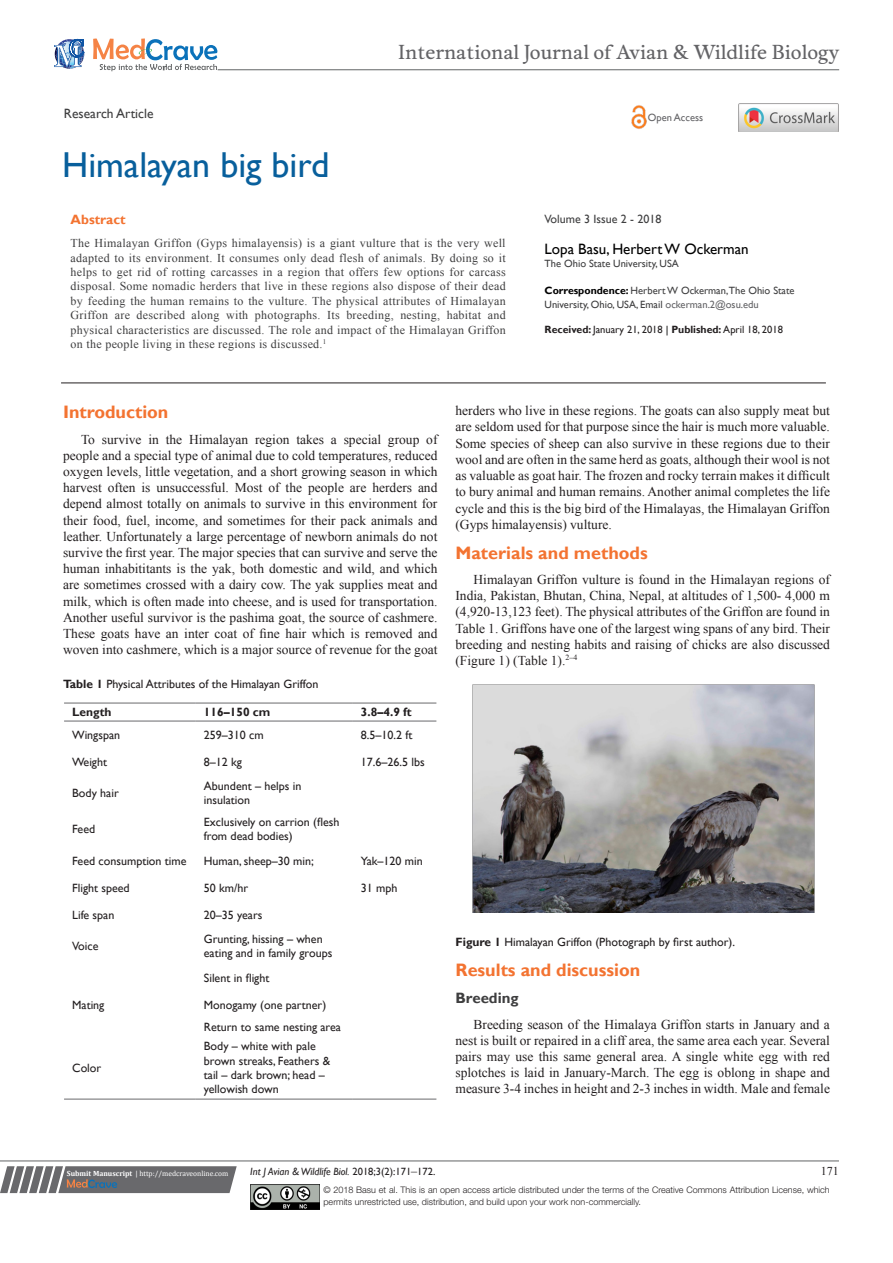
<style>
.page{position:relative;width:893px;height:1263px;background:#fff}
.page>*{position:absolute;margin:0;border:0;box-sizing:border-box;transform-origin:0 0}
.t1{font:36px "Gill Sans";color:#085f9c}
.t2{font:18.6px "Musee";color:#636366}
.List_Paragraph{font:700 18px "Gill Sans";color:#f37331}
.t3{font:15px "Gill Sans";color:#000}
.t4{font:700 15px "Gill Sans";color:#3e3e3f}
.t5{font:13.5px/16.2px "Times New Roman";color:#231f20;text-align:justify}
.t6{font:13.5px "Gill Sans";color:#3e3e3f}
.t7{font:700 13.5px "Gill Sans";color:#f37331}
.t8{font:12px/14.4px "Times New Roman";letter-spacing:.025em;color:#3e3e3f;text-align:justify}
.t9{font:12px/14.4px "Gill Sans";color:#231f20}
.t10{font:700 12px "Gill Sans";color:#231f20}
.t11{font:12px "Gill Sans";color:#3e3e3f}
.t12{font:12px "Times New Roman";color:#231f20}
.t13{font:10.5px/13.5px "Gill Sans";color:#3e3e3f}
.t14{font:10.5px "Gill Sans";color:#231f20}
.t15{font:italic 10.5px "Gill Sans";color:#231f20}
.t16{font:10.5px "Gill Sans";color:#636366}
.t17{font:300 9px/12px "Helvetica Neue LT Std";color:#231f20}
.t18{font:7.5px "Cambria";color:#fff}
.s1{font-weight:700;color:#000}
.s2{color:#636366}
.s3{font-weight:700}
.s4{color:#000}
.s5{font-style:normal}
.s6{font-family:"Times New Roman";font-style:normal;font-size:12px}
</style>
<div class="page">
<svg style="left:0;top:1166px;width:237px;height:27px;background:#78787a"></svg>
<hr style="left:0;top:1161px;width:839px;height:1px;background:#626465">
<hr style="left:61px;top:383px;width:765px;height:1px;background:#231f20">
<img style="left:250px;top:1185px;width:69px;height:24px">
<svg style="left:54px;top:39px;width:30px;height:30px"></svg>
<svg style="left:93px;top:38px;width:124px;height:33px"></svg>
<hr style="left:218px;top:70px;width:621px;height:1px;background:#626465">
<img style="left:631px;top:105px;width:16px;height:24px">
<img style="left:739px;top:104px;width:99px;height:28px">
<hr style="left:64px;top:703px;width:132px;height:1px;background:#69696c">
<hr style="left:196px;top:703px;width:157px;height:1px;background:#69696c">
<hr style="left:353px;top:703px;width:83px;height:1px;background:#69696c">
<hr style="left:64px;top:721px;width:132px;height:1px;background:#69696c">
<hr style="left:196px;top:721px;width:157px;height:1px;background:#69696c">
<hr style="left:353px;top:721px;width:83px;height:1px;background:#69696c">
<hr style="left:64px;top:1099px;width:132px;height:1px;background:#69696c">
<hr style="left:196px;top:1099px;width:157px;height:1px;background:#69696c">
<hr style="left:353px;top:1099px;width:83px;height:1px;background:#69696c">
<img style="left:472px;top:685px;width:342px;height:228px">
<p class="t6" style="left:64px;top:105px;width:91px">Research Article</p>
<p class="t1" style="left:62px;top:144px;width:269px">Himalayan big bird</p>
<p class="t2" style="left:398px;top:41px;width:442px">International Journal of Avian &amp; Wildlife Biology</p>
<p class="t16" style="left:648px;top:112px;width:57px">Open Access</p>
<p class="t7" style="left:71px;top:211px;width:57px">Abstract</p>
<p class="t8" style="left:71px;top:236px;width:437px">The Himalayan Griffon (Gyps himalayensis) is a giant vulture that is the very well adapted to its environment. It consumes only dead flesh of animals. By doing so it helps to get rid of rotting carcasses in a region that offers few options for carcass disposal. Some nomadic herders that live in these regions also dispose of their dead by feeding the human remains to the vulture. The physical attributes of Himalayan Griffon are described along with photographs. Its breeding, nesting, habitat and physical characteristics are discussed. The role and impact of the Himalayan Griffon on the people living in these regions is discussed.<sup>1</sup></p>
<p class="t11" style="left:545px;top:212px;width:118px">Volume 3 Issue 2 - 2018</p>
<p class="t3" style="left:545px;top:240px;width:206px">Lopa Basu, Herbert W Ockerman</p>
<p class="t13" style="left:545px;top:257px;width:136px">The Ohio State University, USA</p>
<p class="t13" style="left:545px;top:284px;width:252px"><span class="s1">Correspondence:</span> Herbert W Ockerman,The Ohio State<br>University, Ohio, USA, Email <span class="s2">ockerman.2@osu.edu</span></p>
<p class="t14" style="left:545px;top:323px;width:240px"><span class="s3">Received:</span> January 21, 2018 <span class="s4">|</span> <span class="s3">Published:</span> April 18, 2018</p>
<p class="List_Paragraph" style="left:63px;top:401px;width:107px">Introduction</p>
<p class="t5" style="left:63px;top:431px;width:376px;text-indent:18px">To survive in the Himalayan region takes a special group of people and a special type of animal due to cold temperatures, reduced oxygen levels, little vegetation, and a short growing season in which harvest often is unsuccessful. Most of the people are herders and depend almost totally on animals to survive in this environment for their food, fuel, income, and sometimes for their pack animals and leather. Unfortunately a large percentage of newborn animals do not survive the first year. The major species that can survive and serve the human inhabititants is the yak, both domestic and wild, and which are sometimes crossed with a dairy cow. The yak supplies meat and milk, which is often made into cheese, and is used for transportation.<br>Another useful survivor is the pashima goat, the source of cashmere.<br>These goats have an inter coat of fine hair which is removed and woven into cashmere, which is a major source of revenue for the goat</p>
<p class="t9" style="left:63px;top:677px;width:257px"><span class="s3">Table 1</span> Physical Attributes of the Himalayan Griffon</p>
<p class="t10" style="left:72px;top:705px;width:41px">Length</p>
<p class="t10" style="left:204px;top:705px;width:68px">116–150 cm</p>
<p class="t10" style="left:361px;top:705px;width:52px">3.8–4.9 ft</p>
<p class="t9" style="left:72px;top:728px;width:49px">Wingspan</p>
<p class="t9" style="left:204px;top:728px;width:61px">259–310 cm</p>
<p class="t9" style="left:361px;top:728px;width:53px">8.5–10.2 ft</p>
<p class="t9" style="left:72px;top:755px;width:36px">Weight</p>
<p class="t9" style="left:204px;top:755px;width:40px">8–12 kg</p>
<p class="t9" style="left:361px;top:755px;width:65px">17.6–26.5 lbs</p>
<p class="t9" style="left:72px;top:786px;width:48px">Body hair</p>
<p class="t9" style="left:204px;top:779px;width:99px">Abundent – helps in insulation</p>
<p class="t9" style="left:72px;top:822px;width:25px">Feed</p>
<p class="t9" style="left:204px;top:815px;width:137px">Exclusively on carrion (flesh from dead bodies)</p>
<p class="t9" style="left:72px;top:854px;width:116px">Feed consumption time</p>
<p class="t9" style="left:204px;top:854px;width:111px">Human, sheep–30 min;</p>
<p class="t9" style="left:361px;top:854px;width:63px">Yak–120 min</p>
<p class="t9" style="left:72px;top:881px;width:59px">Flight speed</p>
<p class="t9" style="left:204px;top:881px;width:46px">50 km/hr</p>
<p class="t9" style="left:361px;top:881px;width:38px">31 mph</p>
<p class="t9" style="left:72px;top:908px;width:44px">Life span</p>
<p class="t9" style="left:204px;top:908px;width:60px">20–35 years</p>
<p class="t9" style="left:72px;top:939px;width:28px">Voice</p>
<p class="t9" style="left:204px;top:932px;width:130px">Grunting, hissing – when eating and in family groups</p>
<p class="t9" style="left:204px;top:971px;width:67px">Silent in flight</p>
<p class="t9" style="left:72px;top:998px;width:34px">Mating</p>
<p class="t9" style="left:204px;top:998px;width:124px">Monogamy (one partner)</p>
<p class="t9" style="left:204px;top:1020px;width:139px">Return to same nesting area</p>
<p class="t9" style="left:72px;top:1061px;width:31px">Color</p>
<p class="t9" style="left:204px;top:1039px;width:128px">Body – white with pale brown streaks, Feathers &amp; tail – dark brown; head – yellowish down</p>
<p class="t5" style="left:455px;top:402px;width:376px">herders who live in these regions. The goats can also supply meat but are seldom used for that purpose since the hair is much more valuable.<br>Some species of sheep can also survive in these regions due to their wool and are often in the same herd as goats, although their wool is not as valuable as goat hair. The frozen and rocky terrain makes it difficult to bury animal and human remains. Another animal completes the life cycle and this is the big bird of the Himalayas, the Himalayan Griffon (Gyps himalayensis) vulture.</p>
<p class="List_Paragraph" style="left:455px;top:542px;width:194px">Materials and methods</p>
<p class="t5" style="left:455px;top:571px;width:376px;text-indent:18px">Himalayan Griffon vulture is found in the Himalayan regions of India, Pakistan, Bhutan, China, Nepal, at altitudes of 1,500- 4,000 m (4,920-13,123 feet). The physical attributes of the Griffon are found in Table 1. Griffons have one of the largest wing spans of any bird. Their breeding and nesting habits and raising of chicks are also discussed (Figure 1) (Table 1).<sup>2–4</sup></p>
<p class="t9" style="left:455px;top:935px;width:281px"><span class="s3">Figure 1</span> Himalayan Griffon (Photograph by first author).</p>
<p class="List_Paragraph" style="left:455px;top:959px;width:186px">Results and discussion</p>
<p class="t4" style="left:455px;top:989px;width:65px">Breeding</p>
<p class="t5" style="left:455px;top:1016px;width:376px;text-indent:18px">Breeding season of the Himalaya Griffon starts in January and a nest is built or repaired in a cliff area, the same area each year. Several pairs may use this same general area. A single white egg with red splotches is laid in January-March. The egg is oblong in shape and measure 3-4 inches in height and 2-3 inches in width. Male and female</p>
<p class="t18" style="left:67px;top:1169px;width:163px"><span class="s3">Submit Manuscript</span> | http://medcraveonline.com</p>
<p class="t15" style="left:250px;top:1165px;width:187px">Int J Avian &amp; Wildlife Biol. <span class="s5">2018;3(2):171</span><span class="s6">‒</span><span class="s5">172.</span></p>
<p class="t12" style="left:821px;top:1163px;width:19px">171</p>
<p class="t17" style="left:323px;top:1183px;width:508px">© 2018 Basu et al. This is an open access article distributed under the terms of the Creative Commons Attribution License, which permits unrestricted use, distribution, and build upon your work non-commercially.</p>
</div>
